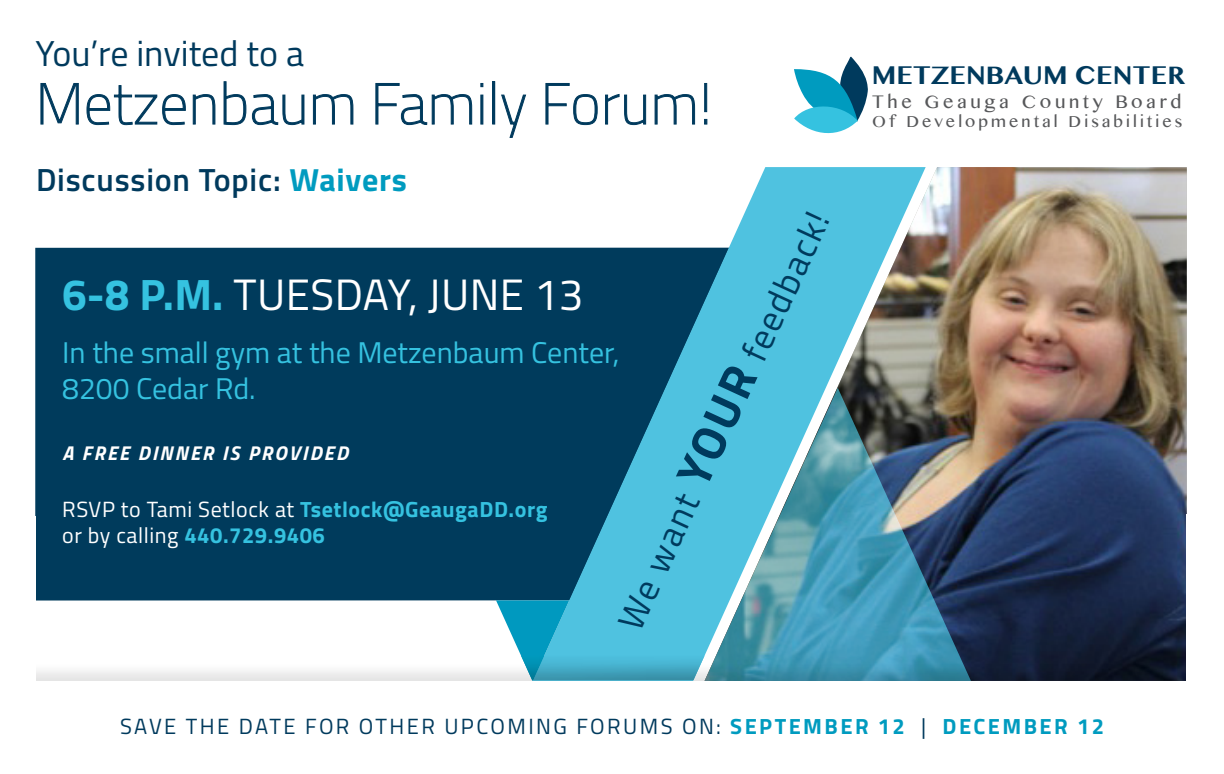
<style>
.page{position:relative;width:1224px;height:774px;background:#fff}
.page>*{position:absolute;margin:0;border:0;box-sizing:border-box;transform-origin:0 0}
.t1{font:100 58px "Titillium";letter-spacing:.005em;color:#003a5d}
.t2{font:44px "Titillium";letter-spacing:.01em;color:#fff}
.t3{font:36px "Titillium";color:#003a5d}
.t4{font:600 32px "Titillium";letter-spacing:.025em;color:#003a5d}
.t5{font:30px/36px "Titillium";color:#35c2e0}
.t6{font:700 25.2px "Myanmar MN";color:#003a5d}
.t7{font:700 22px/26.4px "Titillium";letter-spacing:.025em;color:#35c2e0}
.t8{font:22px "Titillium";letter-spacing:.11em;color:#003a5d}
.t9{font:italic 700 20px "Titillium";letter-spacing:.11em;color:#fff}
.t10{font:18.2px "Myanmar MN";letter-spacing:.2em;color:#57585a}
.t11{font:16.2px "Myanmar MN";letter-spacing:.19em;color:#57585a}
.s1{font-weight:700;color:#009bbf}
.s2{font-weight:700;font-size:48px}
.s3{font-weight:700;color:#35c2e0}
.s4{font-weight:400;color:#fff}
</style>
<div class="page">
<svg style="left:794px;top:57px;width:74px;height:77px"></svg>
<svg style="left:41px;top:83px;width:38px;height:41px"></svg>
<svg style="left:87px;top:85px;width:99px;height:41px"></svg>
<svg style="left:193px;top:94px;width:22px;height:30px"></svg>
<svg style="left:224px;top:81px;width:22px;height:44px"></svg>
<svg style="left:252px;top:94px;width:52px;height:31px"></svg>
<svg style="left:313px;top:94px;width:40px;height:30px"></svg>
<svg style="left:375px;top:83px;width:97px;height:42px"></svg>
<div style="left:492px;top:82px;width:3px;height:42px;border:1px solid #003a5d"></div>
<svg style="left:501px;top:95px;width:25px;height:43px"></svg>
<svg style="left:546px;top:83px;width:52px;height:42px"></svg>
<svg style="left:605px;top:94px;width:41px;height:31px"></svg>
<svg style="left:655px;top:94px;width:40px;height:30px"></svg>
<svg style="left:704px;top:119px;width:3px;height:5px"></svg>
<div style="left:704px;top:83px;width:3px;height:29px;border:1px solid #003a5d"></div>
<div style="left:35px;top:248px;width:498px;height:353px;background:#003b5c"></div>
<svg style="left:533px;top:247px;width:172px;height:409px;fill:#003b5c"></svg>
<img style="left:705px;top:167px;width:482px;height:494px">
<svg style="left:496px;top:600px;width:73px;height:56px"></svg>
<img style="left:544px;top:656px;width:161px;height:5px">
<img style="left:521px;top:656px;width:23px;height:5px">
<img style="left:705px;top:388px;width:266px;height:273px">
<div style="left:7px;top:661px;width:1209px;height:110px;background:#231f20;opacity:.25"></div>
<div style="left:18px;top:681px;width:1186px;height:88px;background:#fff"></div>
<div style="left:0;top:517px;width:35px;height:254px;background:#fff"></div>
<div style="left:1187px;top:515px;width:35px;height:254px;background:#fff"></div>
<p class="t3" style="left:36px;top:27px;width:270px">You’re invited to a</p>
<p class="t1" style="left:36px;top:62px;width:678px">Metzenbaum Family Forum!</p>
<p class="t4" style="left:36px;top:156px;width:373px">Discussion Topic: <span class="s1">Waivers</span></p>
<p class="t3" style="left:603px;top:616px;width:458px;rotate:-65deg">We want <span class="s2">YOUR</span> feedback!</p>
<p class="t2" style="left:62px;top:263px;width:523px"><span class="s3">6-8 P.M.</span> TUESDAY, JUNE 13</p>
<p class="t5" style="left:62px;top:333px;width:559px">In the small gym at the Metzenbaum Center,<br>8200 Cedar Rd.</p>
<p class="t9" style="left:62px;top:437px;width:287px">A FREE DINNER IS PROVIDED</p>
<p class="t7" style="left:62px;top:494px;width:487px"><span class="s4">RSVP to Tami Setlock at</span> Tsetlock@GeaugaDD.org <span class="s4">or by calling</span> 440.729.9406</p>
<p class="t6" style="left:872px;top:61px;width:315px">METZENBAUM CENTER</p>
<p class="t10" style="left:872px;top:91px;width:311px">The Geauga County Board</p>
<p class="t11" style="left:872px;top:112px;width:312px">Of Developmental Disabilities</p>
<p class="t8" style="left:120px;top:710px;width:985px">SAVE THE DATE FOR OTHER UPCOMING FORUMS ON: <span class="s1">SEPTEMBER 12</span> | <span class="s1">DECEMBER 12</span></p>
</div>
